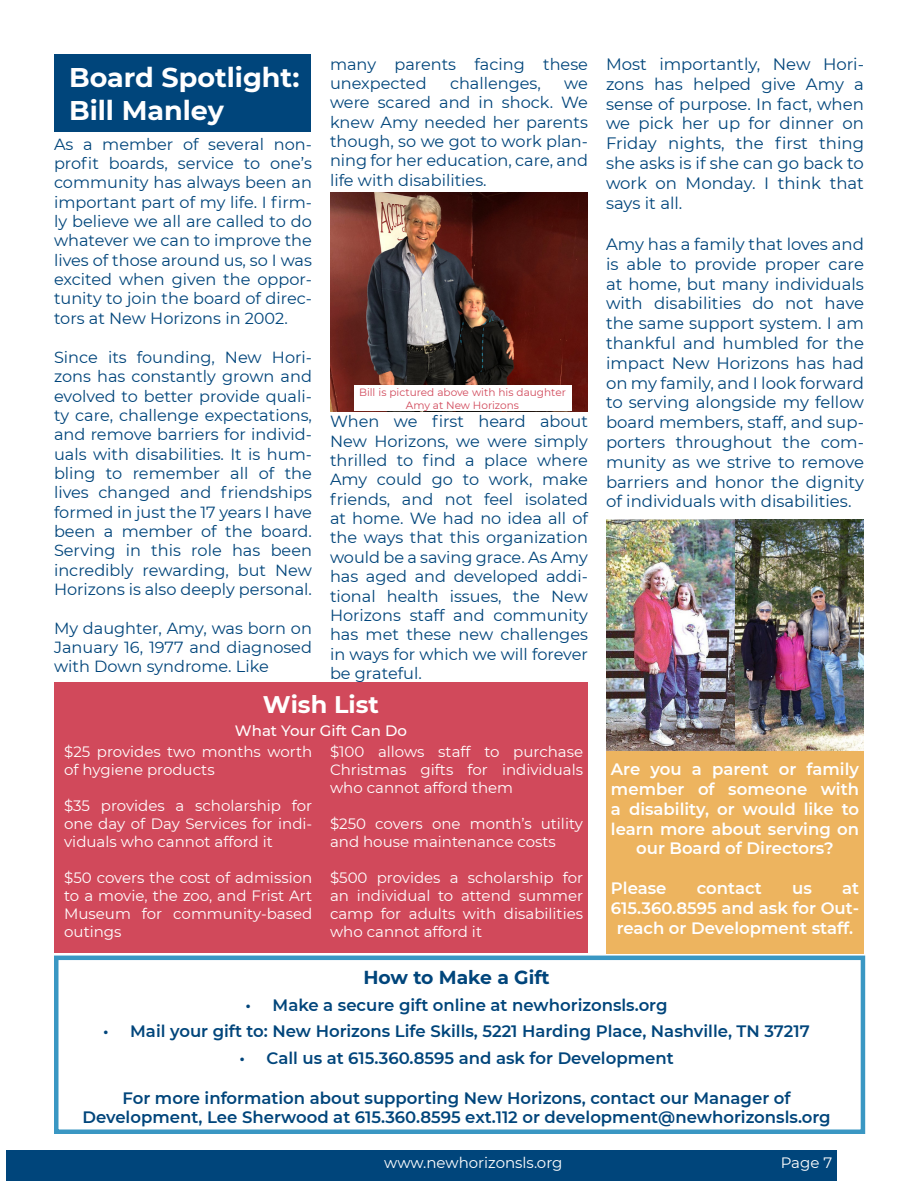
<style>
.page{position:relative;width:918px;height:1188px;background:#fff}
.page>*{position:absolute;margin:0;border:0;box-sizing:border-box;transform-origin:0 0}
.t1{font:700 27px/32.4px "Montserrat";color:#fff}
.t2{font:700 24px "Montserrat";color:#fff}
.t3{font:700 18.75px "Montserrat";color:#00457b}
.t4{font:16.5px/19.8px "Montserrat";color:#00457b;text-align:justify}
.t5{font:600 16.5px "Montserrat";color:#00457b}
.t6{font:600 16.5px/19.8px "Montserrat";color:#fff;text-align:center}
.t7{font:16.2px/19.4px "Montserrat";color:#00457b;text-align:justify}
.t8{font:15px/18px "Montserrat";color:#fff;text-align:justify}
.t9{font:500 15px "Montserrat";color:#fff}
.t10{font:10.5px/12.6px "Montserrat";color:#d1495b;text-align:center}
</style>
<div class="page">
<div style="left:54px;top:683px;width:534px;height:270px;background:#d1495b"></div>
<div style="left:54px;top:956px;width:811px;height:178px;border:4px solid #3a97c3"></div>
<div style="left:7px;top:1150px;width:830px;height:31px;background:#00457b"></div>
<div style="left:55px;top:55px;width:256px;height:77px;background:#00457b"></div>
<div style="left:606px;top:750px;width:258px;height:203px;background:#edb45f"></div>
<img style="left:330px;top:193px;width:258px;height:219px">
<div style="left:354px;top:385px;width:217px;height:26px;background:#fff"></div>
<img style="left:606px;top:520px;width:258px;height:230px">
<p class="t1" style="left:69px;top:60px;width:232px">Board Spotlight:<br>Bill Manley</p>
<p class="t7" style="left:54px;top:134px;width:260px">As a member of several non&shy;profit boards, service to one’s community has always been an important part of my life. I firm&shy;ly believe we all are called to do whatever we can to improve the lives of those around us, so I was excited when given the oppor&shy;tunity to join the board of direc&shy;tors at New Horizons in 2002.</p>
<p class="t7" style="left:54px;top:347px;width:260px">Since its founding, New Hori&shy;zons has constantly grown and evolved to better provide quali&shy;ty care, challenge expectations, and remove barriers for individ&shy;uals with disabilities. It is hum&shy;bling to remember all of the lives changed and friendships formed in just the 17 years I have been a member of the board.<br>Serving in this role has been incredibly rewarding, but New Horizons is also deeply personal.</p>
<p class="t7" style="left:54px;top:618px;width:260px">My daughter, Amy, was born on January 16, 1977 and diagnosed with Down syndrome. Like</p>
<p class="t7" style="left:330px;top:54px;width:259px">many parents facing these unexpected</p>
<p class="t7" style="left:450px;top:73px;width:92px">challenges,</p>
<p class="t7" style="left:330px;top:73px;width:260px;text-indent:234px">we were scared and in shock. We knew Amy needed her parents though, so we got to work plan&shy;ning for her education, care, and life with disabilities.</p>
<p class="t10" style="left:359px;top:386px;width:208px">Bill is pictured above with his daughter<br>Amy at New Horizons</p>
<p class="t7" style="left:330px;top:411px;width:260px">When we first heard about New Horizons, we were simply thrilled to find a place where Amy could go to work, make friends, and not feel isolated at home. We had no idea all of the ways that this organization would be a saving grace. As Amy has aged and developed addi&shy;tional health issues, the New Horizons staff and community has met these new challenges in ways for which we will forever be grateful.</p>
<p class="t2" style="left:263px;top:688px;width:118px">Wish List</p>
<p class="t9" style="left:235px;top:720px;width:174px">What Your Gift Can Do</p>
<p class="t8" style="left:64px;top:742px;width:250px">$25 provides two months worth of hygiene products</p>
<p class="t8" style="left:64px;top:796px;width:250px">$35 provides a scholarship for one day of Day Services for indi&shy;viduals who cannot afford it</p>
<p class="t8" style="left:64px;top:868px;width:250px">$50 covers the cost of admission to a movie, the zoo, and Frist Art Museum for community-based outings</p>
<p class="t8" style="left:330px;top:742px;width:255px">$100 allows staff to purchase Christmas gifts for individuals who cannot afford them</p>
<p class="t8" style="left:330px;top:814px;width:255px">$250 covers one month’s utility and house maintenance costs</p>
<p class="t8" style="left:330px;top:868px;width:255px">$500 provides a scholarship for an individual to attend summer camp for adults with disabilities who cannot afford it</p>
<p class="t4" style="left:606px;top:54px;width:260px">Most importantly, New Hori&shy;zons has helped give Amy a sense of purpose. In fact, when we pick her up for dinner on Friday nights, the first thing she asks is if she can go back to</p>
<p class="t4" style="left:606px;top:172px;width:260px">work on Monday. I think that says it all.</p>
<p class="t4" style="left:606px;top:234px;width:260px">Amy has a family that loves and is able to provide proper care at home, but many individuals with disabilities do not have the same support system. I am thankful and humbled for the impact New Horizons has had on my family, and I look forward to serving alongside my fellow board members, staff, and sup&shy;porters throughout the com&shy;munity as we strive to remove barriers and honor the dignity of individuals with disabilities.</p>
<p class="t6" style="left:611px;top:759px;width:250px">Are you a parent or family member of someone with a disability, or would like to learn more about serving on our Board of Directors?</p>
<p class="t6" style="left:611px;top:878px;width:57px">Please</p>
<p class="t6" style="left:697px;top:878px;width:67px">contact</p>
<p class="t6" style="left:792px;top:878px;width:21px">us</p>
<p class="t6" style="left:842px;top:878px;width:19px">at</p>
<p class="t6" style="left:611px;top:897px;width:250px">615.360.8595 and ask for Out-</p>
<p class="t6" style="left:617px;top:917px;width:238px">reach or Development staff.</p>
<p class="t3" style="left:363px;top:964px;width:188px">How to Make a Gift</p>
<p class="t5" style="left:246px;top:993px;width:423px">• Make a secure gift online at newhorizonsls.org</p>
<p class="t5" style="left:103px;top:1020px;width:708px">• Mail your gift to: New Horizons Life Skills, 5221 Harding Place, Nashville, TN 37217</p>
<p class="t5" style="left:239px;top:1046px;width:436px">• Call us at 615.360.8595 and ask for Development</p>
<p class="t5" style="left:123px;top:1086px;width:670px">For more information about supporting New Horizons, contact our Manager of</p>
<p class="t5" style="left:82px;top:1106px;width:750px">Development, Lee Sherwood at 615.360.8595 ext.112 or development@newhorizonsls.org</p>
<p class="t8" style="left:384px;top:1154px;width:180px">www.newhorizonsls.org</p>
<p class="t8" style="left:781px;top:1154px;width:53px">Page 7</p>
</div>
